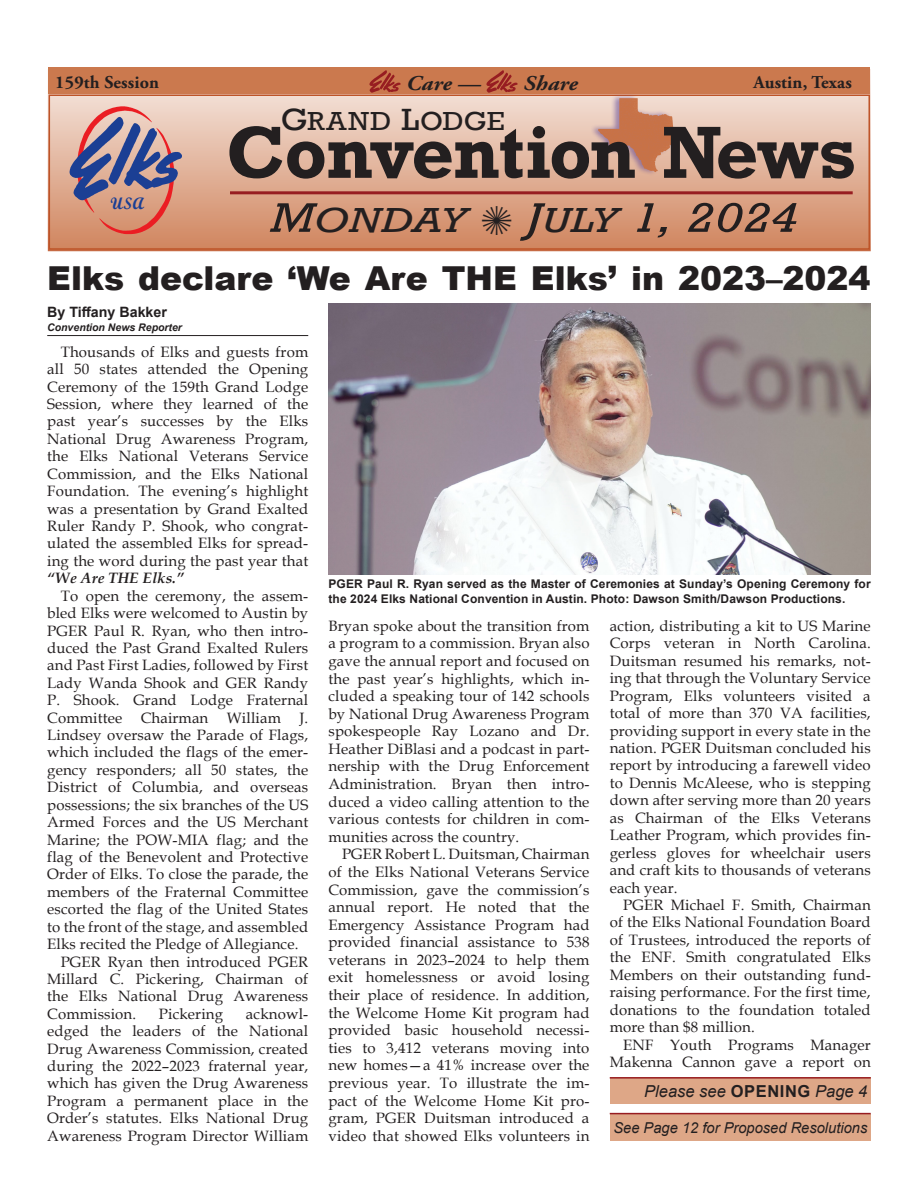
<style>
.page{position:relative;width:918px;height:1188px;background:#fff}
.page>*{position:absolute;margin:0;border:0;box-sizing:border-box;transform-origin:0 0}
.t1{font:700 75px "Rockwell";letter-spacing:-.02em;color:#231f20}
.t2{font:42px "Rockwell Italic SC850";color:#231f20;scale:1.25 1}
.t3{font:35.7px "Rockwell Italic SC850";letter-spacing:.005em;color:#231f20;scale:1.25 1}
.t4{font:900 33px "Arial";color:#231f20}
.t5{font:26.85px "Rockwell SC850";letter-spacing:.055em;color:#231f20;scale:1.07 1}
.t6{font:italic 700 21px "Adobe Garamond Pro";letter-spacing:.005em;color:#231f20;scale:1.1 1}
.t7{font:700 18px "Adobe Garamond Pro";letter-spacing:.01em;color:#231f20}
.t8{font:italic 16.5px "Arial";color:#231f20}
.t9{font:16.5px "Script MT Bold";color:#1b3f94}
.t10{font:15px/17.4px "Book Antiqua";letter-spacing:.01em;color:#231f20;text-align:justify}
.t11{font:italic 15px "Arial";color:#231f20}
.t12{font:700 14.25px "Arial";color:#231f20}
.t13{font:700 12px/14.4px "Arial";letter-spacing:.01em;color:#231f20}
.t14{font:italic 700 10.5px "Arial";color:#231f20}
.s1{font-size:31.5px}
.s2{font-size:42px}
.s3{font-size:35.7px}
.s4{font-weight:700;font-style:italic}
.s5{font-weight:700;font-style:normal}
</style>
<div class="page">
<hr style="left:47px;top:335px;width:261px;height:1px;background:#231f20">
<div style="left:610px;top:1114px;width:261px;height:27px;background:#dea787"></div>
<hr style="left:610px;top:1113px;width:261px;height:1px;background:#971d21">
<img style="left:328px;top:304px;width:543px;height:271px">
<div style="left:610px;top:1077px;width:261px;height:27px;background:#dea787"></div>
<hr style="left:610px;top:1077px;width:261px;height:2px;background:#971d21">
<svg style="left:48px;top:69px;width:823px;height:182px;background:#e0af96"></svg>
<div style="left:49px;top:94px;width:821px;height:156px;border:2px solid #be5428"></div>
<div style="left:49px;top:68px;width:821px;height:26px;background:#cb794e"></div>
<img style="left:370px;top:70px;width:30px;height:22px">
<img style="left:487px;top:70px;width:31px;height:22px">
<img style="left:73px;top:103px;width:104px;height:134px">
<img style="left:69px;top:116px;width:114px;height:84px">
<div style="left:591px;top:94px;width:87px;height:82px;background:#442d8e;opacity:.75"></div>
<img style="left:598px;top:98px;width:79px;height:74px">
<hr style="left:230px;top:191px;width:623px;height:3px;background:#971d21">
<svg style="left:482px;top:205px;width:29px;height:30px"></svg>
<p class="t7" style="left:55px;top:72px;width:105px">159th Session</p>
<p class="t6" style="left:406px;top:71px;width:69px">Care —</p>
<p class="t6" style="left:524px;top:71px;width:51px">Share</p>
<p class="t7" style="left:754px;top:72px;width:100px">Austin, Texas</p>
<p class="t9" style="left:110px;top:194px;width:35px">USA</p>
<p class="t5" style="left:281px;top:105px;width:210px"><span class="s1">G</span>RAND <span class="s1">L</span>ODGE</p>
<p class="t1" style="left:226px;top:107px;width:632px">Convention News</p>
<p class="t3" style="left:271px;top:199px;width:158px"><span class="s2">M</span>ONDAY</p>
<p class="t2" style="left:527px;top:193px;width:219px">J<span class="s3">ULY</span> 1, 2024</p>
<p class="t4" style="left:47px;top:254px;width:825px">Elks declare ‘We Are THE Elks’ in 2023–2024</p>
<p class="t12" style="left:47px;top:302px;width:121px">By Tiffany Bakker</p>
<p class="t14" style="left:47px;top:320px;width:136px">Convention News Reporter</p>
<p class="t10" style="left:47px;top:343px;width:263px;text-indent:14px">Thousands of Elks and guests from all 50 states attended the Opening Ceremony of the 159th Grand Lodge Session, where they learned of the past year’s successes by the Elks National Drug Awareness Program, the Elks National Veterans Service Commission, and the Elks National Foundation. The evening’s highlight was a presentation by Grand Exalted Ruler Randy P. Shook, who congrat&shy;ulated the assembled Elks for spread&shy;ing the word during the past year that <span class="s4">“We Are THE Elks.”</span></p>
<p class="t10" style="left:47px;top:587px;width:263px;text-indent:14px">To open the ceremony, the assem&shy;bled Elks were welcomed to Austin by PGER Paul R. Ryan, who then intro&shy;duced the Past Grand Exalted Rulers and Past First Ladies, followed by First Lady Wanda Shook and GER Randy P. Shook. Grand Lodge Fraternal Committee Chairman William J.<br>Lindsey oversaw the Parade of Flags, which included the flags of the emer&shy;gency responders; all 50 states, the District of Columbia, and overseas possessions; the six branches of the US Armed Forces and the US Merchant Marine; the POW-MIA flag; and the flag of the Benevolent and Protective Order of Elks. To close the parade, the members of the Fraternal Committee escorted the flag of the United States to the front of the stage, and assembled Elks recited the Pledge of Allegiance.</p>
<p class="t10" style="left:47px;top:952px;width:263px;text-indent:14px">PGER Ryan then introduced PGER Millard C. Pickering, Chairman of the Elks National Drug Awareness Commission.</p>
<p class="t13" style="left:328px;top:577px;width:544px">PGER Paul R. Ryan served as the Master of Ceremonies at Sunday’s Opening Ceremony for the 2024 Elks National Convention in Austin. Photo: Dawson Smith/Dawson Productions.</p>
<p class="t10" style="left:328px;top:617px;width:263px">Bryan spoke about the transition from a program to a commission. Bryan also gave the annual report and focused on the past year’s highlights, which in&shy;cluded a speaking tour of 142 schools by National Drug Awareness Program spokespeople Ray Lozano and Dr.<br>Heather DiBlasi and a podcast in part&shy;nership with the Drug Enforcement Administration. Bryan then intro&shy;duced a video calling attention to the various contests for children in com&shy;munities across the country.</p>
<p class="t10" style="left:328px;top:845px;width:263px;text-indent:14px">PGER Robert L. Duitsman, Chairman of the Elks National Veterans Service Commission, gave the commission’s annual report. He noted that the Emergency Assistance Program had provided financial assistance to 538 veterans in 2023–2024 to help them exit homelessness or avoid losing their place of residence. In addition, the Welcome Home Kit program had provided basic household necessi&shy;ties to 3,412 veterans moving into new homes—a 41% increase over the previous year. To illustrate the im&shy;pact of the Welcome Home Kit pro&shy;gram, PGER Duitsman introduced a video that showed Elks volunteers in</p>
<p class="t10" style="left:610px;top:617px;width:263px">action, distributing a kit to US Marine Corps veteran in North Carolina.<br>Duitsman resumed his remarks, not&shy;ing that through the Voluntary Service Program, Elks volunteers visited a total of more than 370 VA facilities, providing support in every state in the nation. PGER Duitsman concluded his report by introducing a farewell video to Dennis McAleese, who is stepping down after serving more than 20 years as Chairman of the Elks Veterans Leather Program, which provides fin&shy;gerless gloves for wheelchair users and craft kits to thousands of veterans each year.</p>
<p class="t10" style="left:610px;top:896px;width:263px;text-indent:14px">PGER Michael F. Smith, Chairman of the Elks National Foundation Board of Trustees, introduced the reports of the ENF. Smith congratulated Elks Members on their outstanding fund&shy;raising performance. For the first time, donations to the foundation totaled more than $8 million.</p>
<p class="t10" style="left:610px;top:1035px;width:263px;text-align:right">ENF Youth Programs Manager<br>Makenna Cannon gave a report on</p>
<p class="t8" style="left:644px;top:1080px;width:225px">Please see <span class="s5">OPENING</span> Page 4</p>
<p class="t10" style="left:47px;top:1005px;width:263px;text-indent:199px">acknowl&shy;edged the leaders of the National Drug Awareness Commission, created during the 2022–2023 fraternal year, which has given the Drug Awareness Program a permanent place in the Order’s statutes. Elks National Drug Awareness Program Director William</p>
<p class="t10" style="left:159px;top:1005px;width:66px">Pickering</p>
<p class="t11" style="left:613px;top:1118px;width:256px">See Page 12 for Proposed Resolutions</p>
</div>
